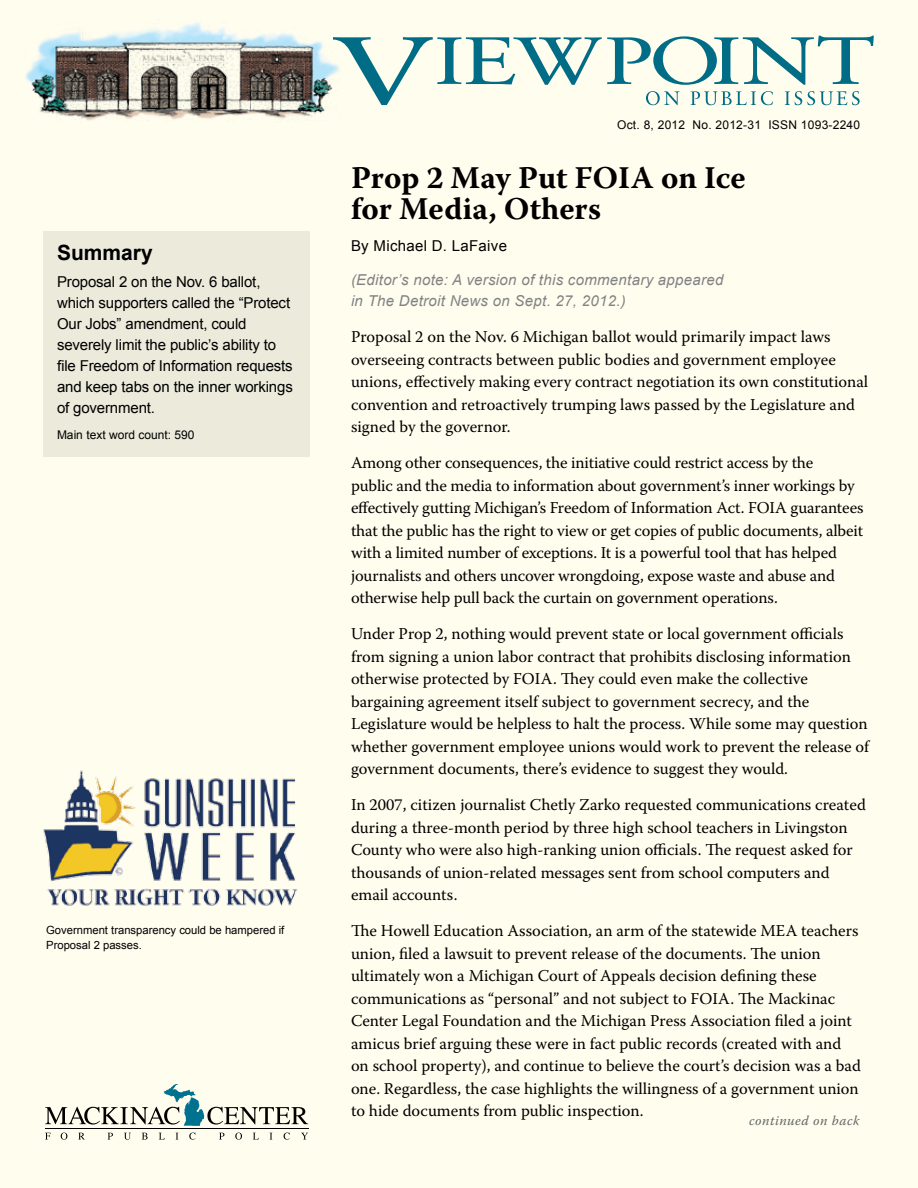
<style>
.page{position:relative;width:918px;height:1188px;background:#fffdee}
.page>*{position:absolute;margin:0;border:0;box-sizing:border-box;transform-origin:0 0}
.t1{font:700 31.5px/31.5px "Warnock Pro";color:#000}
.t2{font:700 21px "Arial";color:#000}
.t3{font:16.5px/22.5px "Warnock Pro";color:#000}
.t4{font:15px/21px "Arial";letter-spacing:-.01em;color:#000}
.t5{font:italic 15px/21px "Arial";letter-spacing:.02em;color:#808285}
.t6{font:15px "Arial";letter-spacing:.02em;color:#000}
.t7{font:italic 13.5px "Warnock Pro";letter-spacing:.04em;color:#636466}
.t8{font:12px "Arial";letter-spacing:.02em;color:#000}
.t9{font:12px "Arial";color:#000}
.t10{font:11.25px/15px "Arial";color:#000}
</style>
<div class="page">
<img style="left:25px;top:22px;width:308px;height:99px">
<svg style="left:333px;top:36px;width:541px;height:69px"></svg>
<svg style="left:45px;top:1133px;width:6px;height:7px"></svg>
<svg style="left:61px;top:1133px;width:6px;height:7px"></svg>
<svg style="left:78px;top:1133px;width:7px;height:7px"></svg>
<svg style="left:108px;top:1133px;width:5px;height:7px"></svg>
<svg style="left:124px;top:1133px;width:7px;height:7px"></svg>
<svg style="left:142px;top:1133px;width:6px;height:7px"></svg>
<svg style="left:159px;top:1133px;width:6px;height:7px"></svg>
<svg style="left:175px;top:1133px;width:4px;height:7px"></svg>
<svg style="left:189px;top:1133px;width:7px;height:7px"></svg>
<svg style="left:219px;top:1133px;width:5px;height:7px"></svg>
<svg style="left:235px;top:1133px;width:7px;height:7px"></svg>
<svg style="left:253px;top:1133px;width:6px;height:7px"></svg>
<svg style="left:269px;top:1133px;width:4px;height:7px"></svg>
<svg style="left:284px;top:1133px;width:6px;height:7px"></svg>
<svg style="left:301px;top:1133px;width:7px;height:7px"></svg>
<hr style="left:45px;top:1128px;width:263px;height:1px;background:#000">
<svg style="left:45px;top:1084px;width:263px;height:42px"></svg>
<div style="left:44px;top:231px;width:266px;height:226px;background:#ebeadb"></div>
<img style="left:43px;top:770px;width:255px;height:136px">
<p class="t2" style="left:57px;top:238px;width:97px">Summary</p>
<p class="t4" style="left:57px;top:272px;width:237px">Proposal 2 on the Nov. 6 ballot, which supporters called the “Protect<br>Our Jobs” amendment, could severely limit the public’s ability to file Freedom of Information requests and keep tabs on the inner workings of government.</p>
<p class="t9" style="left:57px;top:426px;width:139px">Main text word count: 590</p>
<p class="t10" style="left:46px;top:922px;width:240px">Government transparency could be hampered if<br>Proposal 2 passes.</p>
<p class="t8" style="left:617px;top:117px;width:245px">Oct. 8, 2012 No. 2012-31 ISSN 1093-2240</p>
<h1 class="t1" style="left:351px;top:161px;width:396px">Prop 2 May Put FOIA on Ice for Media, Others</h1>
<p class="t6" style="left:351px;top:236px;width:158px">By Michael D. LaFaive</p>
<p class="t5" style="left:351px;top:270px;width:374px">(Editor’s note: A version of this commentary appeared in The Detroit News on Sept. 27, 2012.)</p>
<p class="t3" style="left:351px;top:325px;width:519px">Proposal 2 on the Nov. 6 Michigan ballot would primarily impact laws overseeing contracts between public bodies and government employee unions, effectively making every contract negotiation its own constitutional convention and retroactively trumping laws passed by the Legislature and signed by the governor.</p>
<p class="t3" style="left:351px;top:451px;width:514px">Among other consequences, the initiative could restrict access by the<br>public and the media to information about government’s inner workings by effectively gutting Michigan’s Freedom of Information Act. FOIA guarantees that the public has the right to view or get copies of public documents, albeit with a limited number of exceptions. It is a powerful tool that has helped journalists and others uncover wrongdoing, expose waste and abuse and otherwise help pull back the curtain on government operations.</p>
<p class="t3" style="left:351px;top:622px;width:520px">Under Prop 2, nothing would prevent state or local government officials from signing a union labor contract that prohibits disclosing information otherwise protected by FOIA. They could even make the collective bargaining agreement itself subject to government secrecy, and the Legislature would be helpless to halt the process. While some may question whether government employee unions would work to prevent the release of government documents, there’s evidence to suggest they would.</p>
<p class="t3" style="left:351px;top:793px;width:516px">In 2007, citizen journalist Chetly Zarko requested communications created during a three-month period by three high school teachers in Livingston County who were also high-ranking union officials. The request asked for thousands of union-related messages sent from school computers and email accounts.</p>
<p class="t3" style="left:351px;top:919px;width:512px">The Howell Education Association, an arm of the statewide MEA teachers union, filed a lawsuit to prevent release of the documents. The union ultimately won a Michigan Court of Appeals decision defining these communications as “personal” and not subject to FOIA. The Mackinac Center Legal Foundation and the Michigan Press Association filed a joint amicus brief arguing these were in fact public records (created with and on school property), and continue to believe the court’s decision was a bad one. Regardless, the case highlights the willingness of a government union to hide documents from public inspection.</p>
<p class="t7" style="left:749px;top:1112px;width:112px">continued on back</p>
</div>
